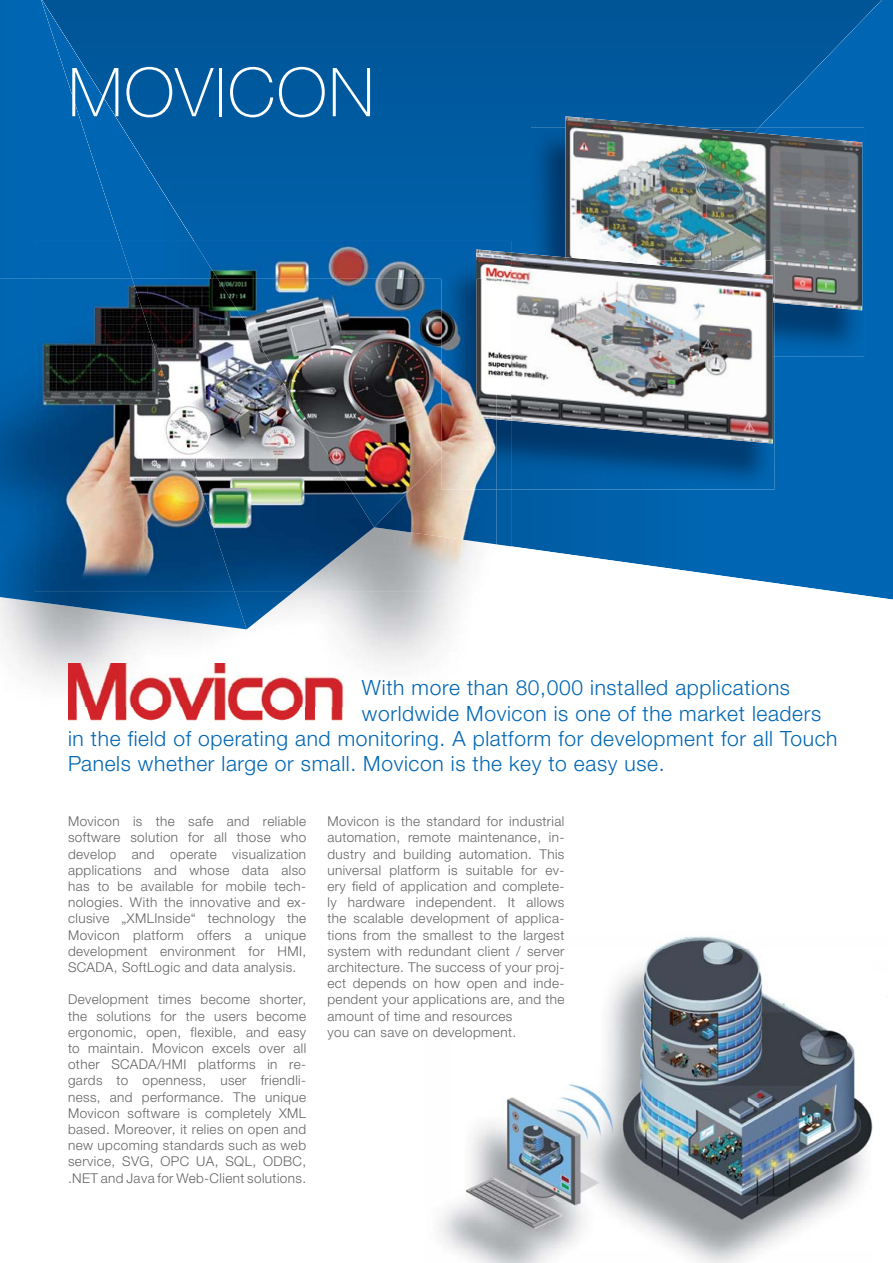
<style>
.page{position:relative;width:893px;height:1263px;background:#fff}
.page>*{position:absolute;margin:0;border:0;box-sizing:border-box;transform-origin:0 0}
.t1{font:100 67.5px "Helvetica Neue LTW1 G";letter-spacing:.025em;color:#fff}
.t2{font:300 21px "Helvetica Neue LTW1 G";letter-spacing:.03em;color:#0066b3}
.t3{font:300 13.5px/16.2px "Helvetica Neue LTW1 G";letter-spacing:.03em;color:#636466;text-align:justify}
</style>
<div class="page">
<svg style="left:511px;top:0;width:382px;height:600px"></svg>
<svg style="left:194px;top:0;width:689px;height:254px;background:#005a9f"></svg>
<svg style="left:0;top:0;width:194px;height:279px;background:#0061aa"></svg>
<img style="left:775px;top:127px;width:89px;height:229px">
<img style="left:531px;top:127px;width:35px;height:125px">
<img style="left:566px;top:116px;width:296px;height:194px">
<img style="left:511px;top:356px;width:264px;height:133px">
<img style="left:773px;top:303px;width:2px;height:53px">
<img style="left:511px;top:252px;width:262px;height:192px">
<img style="left:1px;top:591px;width:459px;height:92px">
<img style="left:247px;top:591px;width:47px;height:38px">
<img style="left:0;top:279px;width:247px;height:350px">
<img style="left:497px;top:421px;width:14px;height:125px">
<div style="left:132px;top:241px;width:62px;height:38px;background:#0065b1"></div>
<img style="left:194px;top:241px;width:317px;height:38px">
<div style="left:34px;top:241px;width:98px;height:38px;background:#0066b3"></div>
<img style="left:442px;top:260px;width:34px;height:19px">
<img style="left:476px;top:249px;width:35px;height:172px">
<img style="left:374px;top:489px;width:123px;height:55px">
<img style="left:234px;top:527px;width:140px;height:64px">
<img style="left:234px;top:279px;width:208px;height:248px">
<img style="left:34px;top:279px;width:200px;height:312px">
<img style="left:442px;top:419px;width:55px;height:70px">
<img style="left:442px;top:279px;width:37px;height:178px">
<img style="left:476px;top:279px;width:21px;height:140px">
<img style="left:438px;top:1207px;width:36px;height:53px">
<img style="left:655px;top:936px;width:94px;height:14px">
<img style="left:453px;top:950px;width:419px;height:299px">
<img style="left:68px;top:664px;width:281px;height:56px">
<h1 class="t1" style="left:68px;top:53px;width:308px">MOVICON</h1>
<h2 class="t2" style="left:362px;top:680px;width:430px">With more than 80,000 installed applications</h2>
<h2 class="t2" style="left:362px;top:706px;width:461px">worldwide Movicon is one of the market leaders</h2>
<h2 class="t2" style="left:68px;top:731px;width:771px">in the field of operating and monitoring. A platform for development for all Touch</h2>
<h2 class="t2" style="left:68px;top:756px;width:598px">Panels whether large or small. Movicon is the key to easy use.</h2>
<p class="t3" style="left:68px;top:814px;width:240px">Movicon is the safe and reliable software solution for all those who develop and operate visualization applications and whose data also has to be available for mobile tech&shy;nologies. With the innovative and ex&shy;clusive „XMLInside“ technology the Movicon platform offers a unique development environment for HMI, SCADA, SoftLogic and data analysis.</p>
<p class="t3" style="left:68px;top:993px;width:240px">Development times become shorter, the solutions for the users become ergonomic, open, flexible, and easy to maintain. Movicon excels over all other SCADA/HMI platforms in re&shy;gards to openness, user friendli&shy;ness, and performance. The unique Movicon software is completely XML based. Moreover, it relies on open and new upcoming standards such as web service, SVG, OPC UA, SQL, ODBC, .NET and Java for Web-Client solutions.</p>
<p class="t3" style="left:327px;top:814px;width:239px;text-align:left">Movicon is the standard for industrial automation, remote maintenance, in&shy;dustry and building automation. This universal platform is suitable for ev&shy;ery field of application and complete&shy;ly hardware independent. It allows the scalable development of applica&shy;tions from the smallest to the largest system with redundant client / server architecture. The success of your proj&shy;ect depends on how open and inde&shy;pendent your applications are, and the amount of time and resources<br>you can save on development.</p>
</div>
